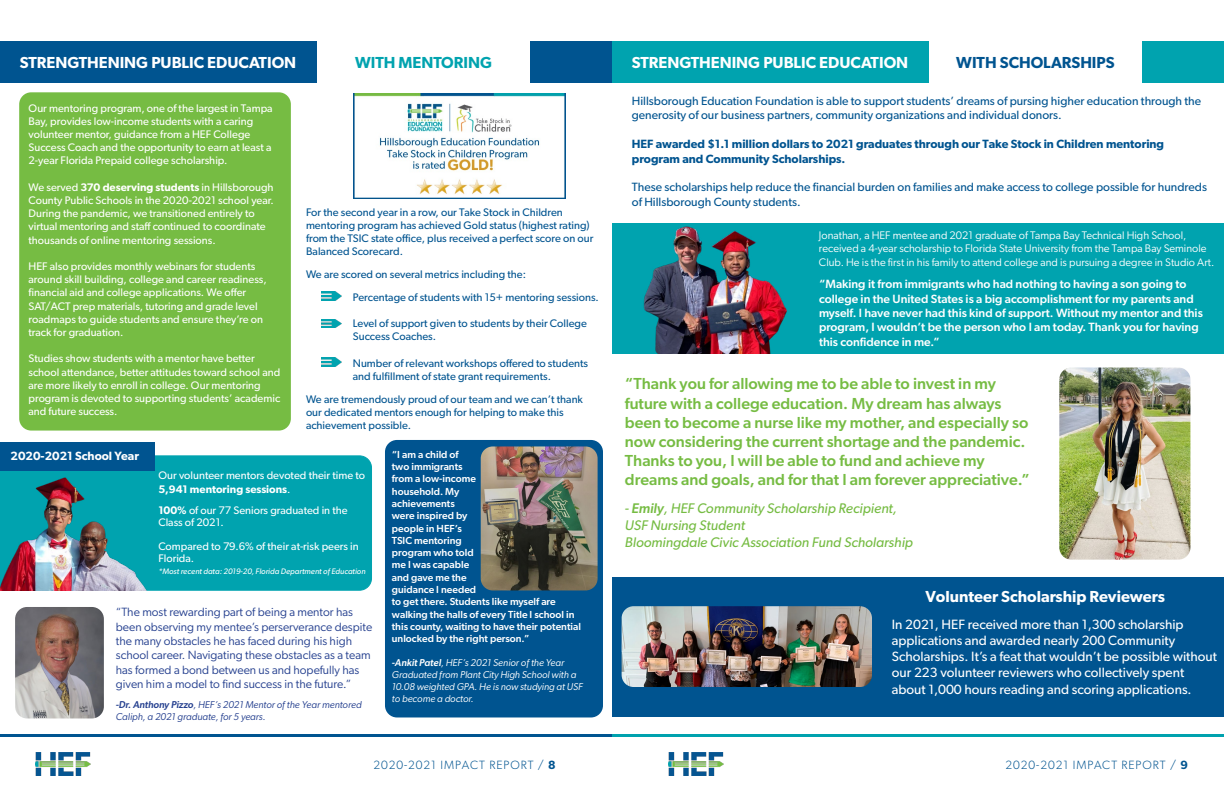
<style>
.page{position:relative;width:1224px;height:792px;background:#fff}
.page>*{position:absolute;margin:0;border:0;box-sizing:border-box;transform-origin:0 0}
.t1{font:500 16px/19.2px "Gibson";color:#76bc43}
.t2{font:600 16px "Gibson";color:#fff}
.t3{font:600 16px "Gibson";color:#005490}
.t4{font:600 16px "Gibson";color:#00a3af}
.t5{font:italic 14px/16.8px "Gibson";color:#76bc43}
.t6{font:13.5px/16.2px "Gibson";color:#fff}
.t7{font:12px/14.4px "Gibson";color:#005490}
.t8{font:500 12px/14.4px "Gibson";color:#fff}
.t9{font:12px/14.4px "Gibson";color:#25408f}
.t10{font:600 12px/14.4px "Gibson";color:#005490}
.t11{font:300 12px "Gibson";letter-spacing:.08em;color:#005490}
.t12{font:600 12px "Gibson";color:#fff}
.t13{font:11px/13.2px "Gibson";color:#fff}
.t14{font:11px/13.2px "Gibson";color:#005490}
.t15{font:11px/13.2px "Gibson";color:#fff}
.t16{font:500 10.2px/12.3px "Gibson";color:#fff}
.t17{font:italic 10px/12px "Gibson";color:#fff}
.t18{font:italic 10px/12px "Gibson";color:#25408f}
.t19{font:italic 8px "Gibson";color:#fff}
.s1{font-weight:600}
.s2{font-weight:500}
</style>
<div class="page">
<div style="left:19px;top:92px;width:272px;height:339px;background:#76bc43;border-radius:12px"></div>
<div style="left:385px;top:440px;width:218px;height:277px;background:#005490;border-radius:12px"></div>
<div style="left:0;top:41px;width:316px;height:41px;background:#005490"></div>
<div style="left:0;top:455px;width:372px;height:136px;background:#00a3af"></div>
<div style="left:531px;top:41px;width:81px;height:41px;background:#005490"></div>
<img style="left:354px;top:93px;width:211px;height:106px">
<img style="left:0;top:477px;width:162px;height:113px">
<img style="left:321px;top:292px;width:20px;height:8px">
<img style="left:321px;top:319px;width:20px;height:9px">
<img style="left:321px;top:358px;width:20px;height:8px">
<img style="left:15px;top:607px;width:89px;height:111px">
<div style="left:0;top:442px;width:154px;height:29px;background:#005490"></div>
<img style="left:481px;top:446px;width:117px;height:144px">
<div style="left:612px;top:577px;width:612px;height:139px;background:#005490"></div>
<img style="left:622px;top:606px;width:250px;height:81px">
<div style="left:612px;top:41px;width:316px;height:41px;background:#00a3af"></div>
<div style="left:1143px;top:41px;width:81px;height:41px;background:#00a3af"></div>
<div style="left:612px;top:224px;width:612px;height:130px;background:#00a3af"></div>
<img style="left:612px;top:223px;width:225px;height:131px">
<img style="left:1059px;top:368px;width:131px;height:192px">
<hr style="left:612px;top:734px;width:612px;height:3px;background:#00a2ae">
<hr style="left:0;top:734px;width:612px;height:3px;background:#005490">
<img style="left:36px;top:753px;width:55px;height:22px">
<img style="left:668px;top:753px;width:55px;height:22px">
<h1 class="t2" style="left:20px;top:53px;width:278px">STRENGTHENING PUBLIC EDUCATION</h1>
<h1 class="t4" style="left:355px;top:53px;width:138px">WITH MENTORING</h1>
<p class="t13" style="left:29px;top:101px;width:246px">Our mentoring program, one of the largest in Tampa Bay, provides low-income students with a caring volunteer mentor, guidance from a HEF College Success Coach and the opportunity to earn at least a 2-year Florida Prepaid college scholarship.</p>
<p class="t13" style="left:29px;top:180px;width:247px">We served <span class="s1">370 deserving students</span> in Hillsborough County Public Schools in the 2020-2021 school year.<br>During the pandemic, we transitioned entirely to virtual mentoring and staff continued to coordinate thousands of online mentoring sessions.</p>
<p class="t13" style="left:29px;top:259px;width:240px">HEF also provides monthly webinars for students around skill building, college and career readiness, financial aid and college applications. We offer SAT/ACT prep materials, tutoring and grade level roadmaps to guide students and ensure they’re on track for graduation.</p>
<p class="t13" style="left:29px;top:352px;width:253px">Studies show students with a mentor have better school attendance, better attitudes toward school and are more likely to enroll in college. Our mentoring program is devoted to supporting students’ academic and future success.</p>
<p class="t14" style="left:306px;top:206px;width:289px">For the second year in a row, our Take Stock in Children mentoring program has achieved Gold status (highest rating) from the TSIC state office, plus received a perfect score on our Balanced Scorecard.</p>
<p class="t14" style="left:306px;top:267px;width:222px">We are scored on several metrics including the:</p>
<p class="t14" style="left:353px;top:290px;width:248px">Percentage of students with 15+ mentoring sessions.</p>
<p class="t14" style="left:353px;top:316px;width:236px">Level of support given to students by their College<br>Success Coaches.</p>
<p class="t14" style="left:353px;top:356px;width:237px">Number of relevant workshops offered to students and fulfillment of state grant requirements.</p>
<p class="t14" style="left:306px;top:392px;width:279px">We are tremendously proud of our team and we can’t thank our dedicated mentors enough for helping to make this achievement possible.</p>
<p class="t12" style="left:11px;top:449px;width:130px">2020-2021 School Year</p>
<p class="t13" style="left:158px;top:469px;width:208px">Our volunteer mentors devoted their time to<br><span class="s1">5,941 mentoring sessions</span>.</p>
<p class="t13" style="left:158px;top:504px;width:191px;line-height:12px"><span class="s1">100%</span> of our 77 Seniors graduated in the<br>Class of 2021.</p>
<p class="t13" style="left:158px;top:540px;width:202px;line-height:12px">Compared to 79.6% of their at-risk peers in<br>Florida.</p>
<p class="t19" style="left:158px;top:567px;width:209px">*Most recent data: 2019-20, Florida Department of Education</p>
<p class="t9" style="left:116px;top:605px;width:258px">“The most rewarding part of being a mentor has been observing my mentee’s perserverance despite the many obstacles he has faced during his high school career. Navigating these obstacles as a team has formed a bond between us and hopefully has given him a model to find success in the future.”</p>
<p class="t18" style="left:116px;top:699px;width:247px"><span class="s2">-Dr. Anthony Pizzo</span>, HEF’s 2021 Mentor of the Year mentored<br>Caliph, a 2021 graduate, for 5 years.</p>
<p class="t16" style="left:392px;top:448px;width:191px">“I am a child of<br>two immigrants<br>from a low-income<br>household. My<br>achievements<br>were inspired by<br>people in HEF’s<br>TSIC mentoring<br>program who told<br>me I was capable<br>and gave me the<br>guidance I needed<br>to get there. Students like myself are walking the halls of every Title I school in this county, waiting to have their potential unlocked by the right person.”</p>
<p class="t17" style="left:392px;top:657px;width:192px"><span class="s2">-Ankit Patel</span>, HEF’s 2021 Senior of the Year Graduated from Plant City High School with a 10.08 weighted GPA. He is now studying at USF to become a doctor.</p>
<h1 class="t2" style="left:632px;top:53px;width:278px">STRENGTHENING PUBLIC EDUCATION</h1>
<h1 class="t3" style="left:956px;top:53px;width:160px">WITH SCHOLARSHIPS</h1>
<p class="t7" style="left:632px;top:93px;width:571px">Hillsborough Education Foundation is able to support students’ dreams of pursing higher education through the generosity of our business partners, community organizations and individual donors.</p>
<p class="t10" style="left:632px;top:137px;width:534px">HEF awarded $1.1 million dollars to 2021 graduates through our Take Stock in Children mentoring program and Community Scholarships.</p>
<p class="t7" style="left:632px;top:180px;width:577px">These scholarships help reduce the financial burden on families and make access to college possible for hundreds of Hillsborough County students.</p>
<p class="t15" style="left:819px;top:228px;width:389px">Jonathan, a HEF mentee and 2021 graduate of Tampa Bay Technical High School, received a 4-year scholarship to Florida State University from the Tampa Bay Seminole</p>
<p class="t15" style="left:819px;top:256px;width:397px">Club. He is the first in his family to attend college and is pursuing a degree in Studio Art.</p>
<p class="t8" style="left:819px;top:277px;width:385px">“Making it from immigrants who had nothing to having a son going to college in the United States is a big accomplishment for my parents and myself. I have never had this kind of support. Without my mentor and this program, I wouldn’t be the person who I am today. Thank you for having this confidence in me.”</p>
<p class="t1" style="left:625px;top:374px;width:407px">“Thank you for allowing me to be able to invest in my future with a college education. My dream has always been to become a nurse like my mother, and especially so now considering the current shortage and the pandemic.<br>Thanks to you, I will be able to fund and achieve my dreams and goals, and for that I am forever appreciative.”</p>
<p class="t5" style="left:625px;top:500px;width:289px">- <span class="s2">Emily</span>, HEF Community Scholarship Recipient,<br>USF Nursing Student<br>Bloomingdale Civic Association Fund Scholarship</p>
<h1 class="t2" style="left:926px;top:587px;width:241px">Volunteer Scholarship Reviewers</h1>
<p class="t6" style="left:892px;top:616px;width:327px">In 2021, HEF received more than 1,300 scholarship applications and awarded nearly 200 Community Scholarships. It’s a feat that wouldn’t be possible without our 223 volunteer reviewers who collectively spent about 1,000 hours reading and scoring applications.</p>
<p class="t11" style="left:373px;top:757px;width:184px">2020-2021 IMPACT REPORT / <span class="s1">8</span></p>
<p class="t11" style="left:1006px;top:757px;width:184px">2020-2021 IMPACT REPORT / <span class="s1">9</span></p>
</div>
